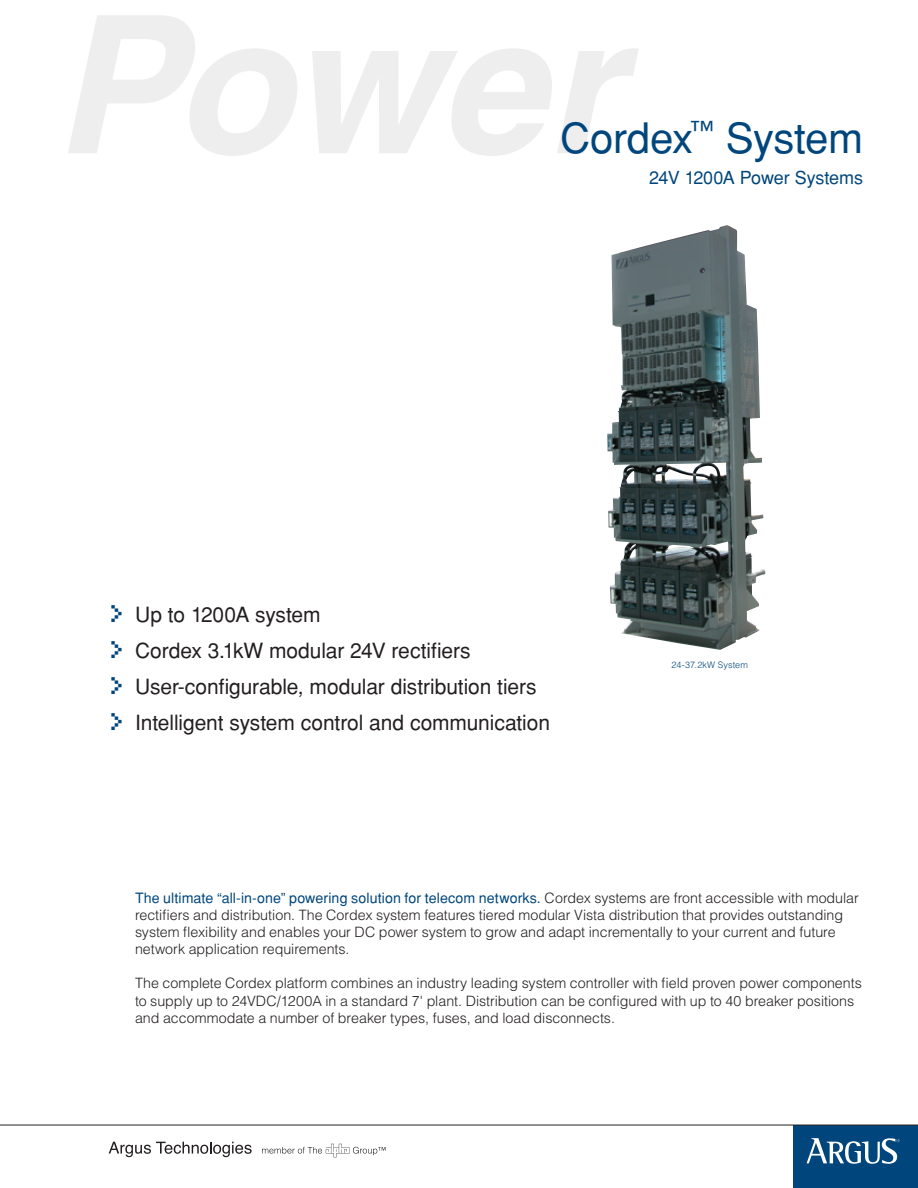
<style>
.page{position:relative;width:918px;height:1188px;background:#fff}
.page>*{position:absolute;margin:0;border:0;box-sizing:border-box;transform-origin:0 0}
.t1{font:42px "Helvetica";letter-spacing:-.01em;color:#00467c}
.t2{font:21px/36px "Helvetica";letter-spacing:-.005em;color:#231f20}
.t3{font:18px "Helvetica";letter-spacing:-.01em;color:#00467c}
.t4{font:300 14.25px/17.1px "Helvetica";color:#231f20}
.t5{font:300 9px "Helvetica";letter-spacing:.015em;color:#00467c}
.s1{font-family:"Silkscreen";font-size:27px;color:#00467c}
.s2{font-weight:400;color:#00467c}
</style>
<div class="page">
<svg style="left:68px;top:15px;width:229px;height:141px"></svg>
<svg style="left:312px;top:48px;width:327px;height:108px"></svg>
<div style="left:794px;top:1125px;width:124px;height:63px;background:#00467c"></div>
<hr style="left:0;top:1125px;width:918px;height:1px;background:#231f20">
<svg style="left:262px;top:1144px;width:124px;height:13px"></svg>
<svg style="left:109px;top:1142px;width:143px;height:15px"></svg>
<svg style="left:807px;top:1138px;width:93px;height:26px"></svg>
<img style="left:607px;top:225px;width:159px;height:425px">
<h1 class="t1" style="left:560px;top:114px;width:304px">Cordex<sup>™</sup> System</h1>
<p class="t3" style="left:649px;top:167px;width:215px">24V 1200A Power Systems</p>
<h2 class="t2" style="left:108px;top:596px;width:443px"><span class="s1">&gt;</span> Up to 1200A system<br><span class="s1">&gt;</span> Cordex 3.1kW modular 24V rectifiers<br><span class="s1">&gt;</span> User-configurable, modular distribution tiers <span class="s1">&gt;</span> Intelligent system control and communication</h2>
<p class="t5" style="left:671px;top:659px;width:78px">24-37.2kW System</p>
<p class="t4" style="left:135px;top:889px;width:725px"><span class="s2">The ultimate “all-in-one” powering solution for telecom networks.</span> Cordex systems are front accessible with modular rectifiers and distribution. The Cordex system features tiered modular Vista distribution that provides outstanding system flexibility and enables your DC power system to grow and adapt incrementally to your current and future network application requirements.</p>
<p class="t4" style="left:135px;top:974px;width:728px">The complete Cordex platform combines an industry leading system controller with field proven power components to supply up to 24VDC/1200A in a standard 7' plant. Distribution can be configured with up to 40 breaker positions and accommodate a number of breaker types, fuses, and load disconnects.</p>
</div>
